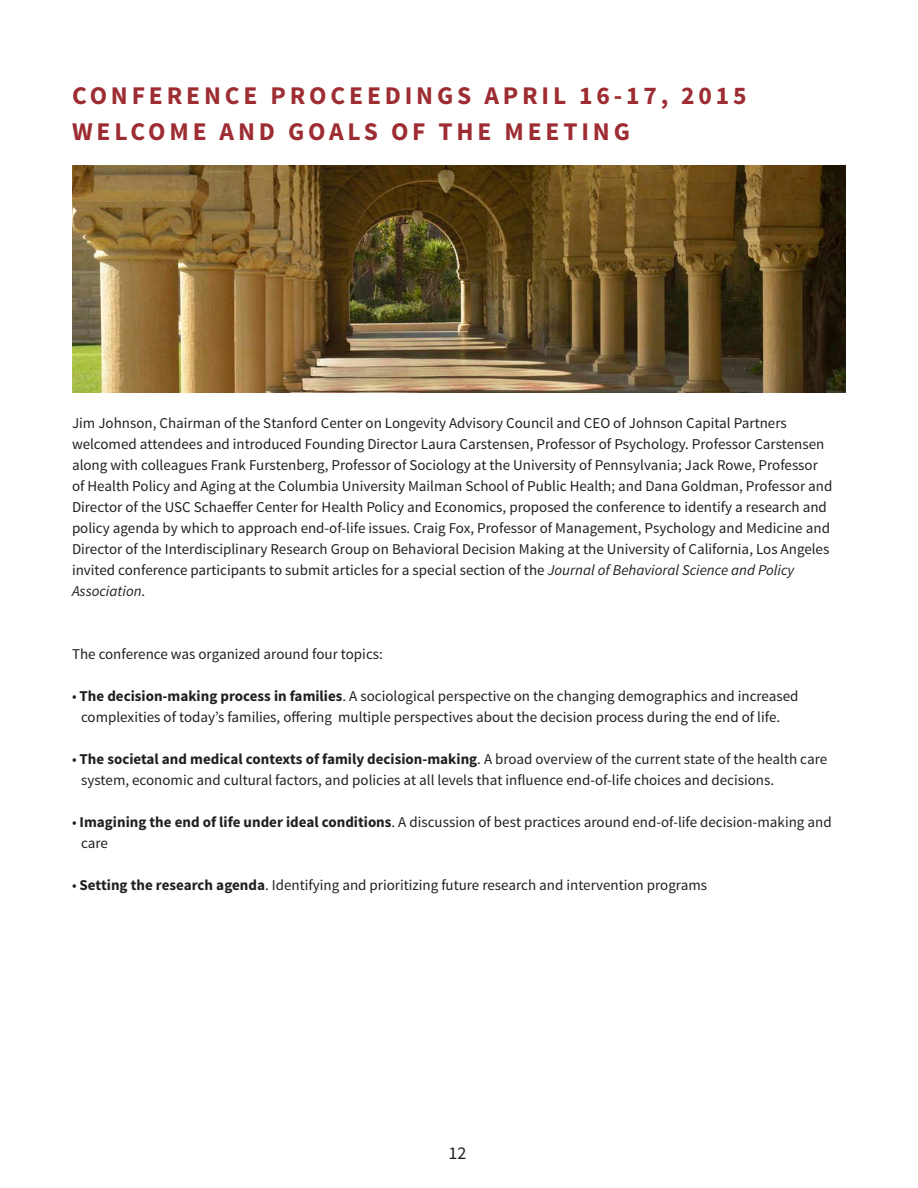
<style>
.page{position:relative;width:918px;height:1188px;background:#fff}
.page>*{position:absolute;margin:0;border:0;box-sizing:border-box;transform-origin:0 0}
.t1{font:700 25.5px "Source Sans Pro";letter-spacing:.15em;color:#9d2d32}
.t2{font:18px "Source Sans Pro";color:#231f20}
.t3{font:15px/21px "Source Sans Pro";color:#231f20}
.t4{font:700 15px "Source Sans Pro";color:#231f20}
.s1{font-style:italic}
.s2{font-weight:700}
.s3{font-weight:400}
</style>
<div class="page">
<img style="left:72px;top:166px;width:774px;height:226px">
<p class="t1" style="left:72px;top:79px;width:676px">CONFERENCE PROCEEDINGS APRIL 16-17, 2015</p>
<p class="t1" style="left:72px;top:115px;width:559px">WELCOME AND GOALS OF THE MEETING</p>
<p class="t3" style="left:72px;top:413px;width:762px">Jim Johnson, Chairman of the Stanford Center on Longevity Advisory Council and CEO of Johnson Capital Partners welcomed attendees and introduced Founding Director Laura Carstensen, Professor of Psychology. Professor Carstensen along with colleagues Frank Furstenberg, Professor of Sociology at the University of Pennsylvania; Jack Rowe, Professor of Health Policy and Aging at the Columbia University Mailman School of Public Health; and Dana Goldman, Professor and Director of the USC Schaeffer Center for Health Policy and Economics, proposed the conference to identify a research and policy agenda by which to approach end-of-life issues. Craig Fox, Professor of Management, Psychology and Medicine and Director of the Interdisciplinary Research Group on Behavioral Decision Making at the University of California, Los Angeles invited conference participants to submit articles for a special section of the <span class="s1">Journal of Behavioral Science and Policy Association</span>.</p>
<p class="t3" style="left:72px;top:644px;width:312px">The conference was organized around four topics:</p>
<p class="t3" style="left:72px;top:686px;width:728px">• <span class="s2">The decision-making process in families</span>. A sociological perspective on the changing demographics and increased</p>
<p class="t3" style="left:81px;top:707px;width:701px">complexities of today’s families, offering multiple perspectives about the decision process during the end of life.</p>
<p class="t4" style="left:72px;top:750px;width:757px"><span class="s3">•</span> The societal and medical contexts of family decision-making<span class="s3">. A broad overview of the current state of the health care</span></p>
<p class="t3" style="left:81px;top:770px;width:695px">system, economic and cultural factors, and policies at all levels that influence end-of-life choices and decisions.</p>
<p class="t3" style="left:72px;top:812px;width:761px">• <span class="s2">Imagining the end of life under ideal conditions</span>. A discussion of best practices around end-of-life decision-making and</p>
<p class="t3" style="left:81px;top:833px;width:28px">care</p>
<p class="t3" style="left:72px;top:875px;width:637px">• <span class="s2">Setting the research agenda</span>. Identifying and prioritizing future research and intervention programs</p>
<p class="t2" style="left:449px;top:1142px;width:19px">12</p>
</div>
